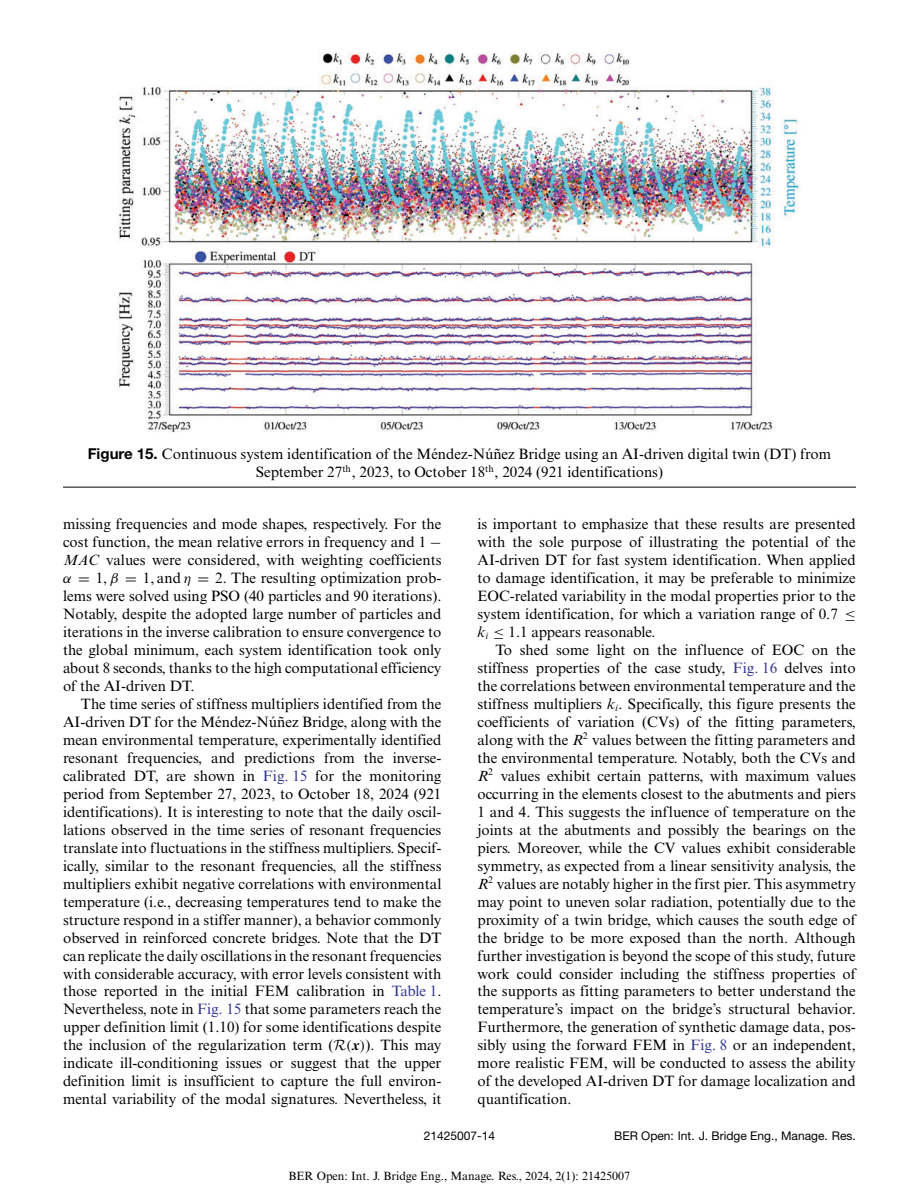
<style>
.page{position:relative;width:919px;height:1188px;background:#fff}
.page>*{position:absolute;margin:0;border:0;box-sizing:border-box;transform-origin:0 0}
.t1{font:15px/18px "Times New Roman MT Std";color:#000;text-align:justify}
.t2{font:12px "Times New Roman MT Std";color:#000}
.t3{font:12px "Helvetica Neue LT Std";color:#000}
.s1{font-family:"Helvetica Neue LT Std";font-weight:700}
.s2{font-family:"MTSYN"}
.s3{font-style:italic}
.s4{font-family:"MTMI"}
.s5{color:#2f348f}
.s6{font-family:"CMSY10"}
.s7{font-weight:700;font-style:italic}
</style>
<div class="page">
<img style="left:117px;top:52px;width:682px;height:381px">
<hr style="left:63px;top:487px;width:792px;height:1px;background:#000">
<p class="t1" style="left:88px;top:446px;width:744px;text-align:center"><span class="s1">Figure 15.</span> Continuous system identification of the Méndez-Núñez Bridge using an AI-driven digital twin (DT) from<br>September 27<sup>th</sup>, 2023, to October 18<sup>th</sup>, 2024 (921 identifications)</p>
<p class="t1" style="left:63px;top:517px;width:380px">missing frequencies and mode shapes, respectively. For the cost function, the mean relative errors in frequency and 1 <span class="s2">− </span><span class="s3">MAC</span> values were considered, with weighting coefficients <span class="s4">α</span> <span class="s2">=</span> 1, <span class="s4">β</span> <span class="s2">=</span> 1, and <span class="s4">η</span> <span class="s2">=</span> 2. The resulting optimization prob&shy;lems were solved using PSO (40 particles and 90 iterations).<br>Notably, despite the adopted large number of particles and iterations in the inverse calibration to ensure convergence to the global minimum, each system identification took only about 8 seconds, thanks to the high computational efficiency of the AI-driven DT.</p>
<p class="t1" style="left:63px;top:696px;width:380px;text-indent:18px">The time series of stiffness multipliers identified from the AI-driven DT for the Méndez-Núñez Bridge, along with the mean environmental temperature, experimentally identified resonant frequencies, and predictions from the inverse&shy;calibrated DT, are shown in <span class="s5">Fig. 15</span> for the monitoring period from September 27, 2023, to October 18, 2024 (921 identifications). It is interesting to note that the daily oscil&shy;lations observed in the time series of resonant frequencies translate into fluctuations in the stiffness multipliers. Specif&shy;ically, similar to the resonant frequencies, all the stiffness multipliers exhibit negative correlations with environmental temperature (i.e., decreasing temperatures tend to make the structure respond in a stiffer manner), a behavior commonly observed in reinforced concrete bridges. Note that the DT can replicate the daily oscillations in the resonant frequencies with considerable accuracy, with error levels consistent with those reported in the initial FEM calibration in <span class="s5">Table 1</span>.<br>Nevertheless, note in <span class="s5">Fig. 15</span> that some parameters reach the upper definition limit (1.10) for some identifications despite the inclusion of the regularization term (<span class="s6">R</span><span class="s4">(</span><span class="s7">x</span><span class="s4">)</span>). This may indicate ill-conditioning issues or suggest that the upper definition limit is insufficient to capture the full environ&shy;mental variability of the modal signatures. Nevertheless, it</p>
<p class="t1" style="left:477px;top:517px;width:380px">is important to emphasize that these results are presented with the sole purpose of illustrating the potential of the AI-driven DT for fast system identification. When applied to damage identification, it may be preferable to minimize EOC-related variability in the modal properties prior to the system identification, for which a variation range of 0.7 <span class="s2">≤ </span><span class="s3">k</span><sub>i</sub> <span class="s2">≤</span> 1.1 appears reasonable.</p>
<p class="t1" style="left:477px;top:642px;width:380px;text-indent:18px">To shed some light on the influence of EOC on the stiffness properties of the case study, <span class="s5">Fig. 16</span> delves into the correlations between environmental temperature and the stiffness multipliers <span class="s3">k</span><sub>i</sub>. Specifically, this figure presents the coefficients of variation (CVs) of the fitting parameters, along with the <span class="s3">R</span><sup>2</sup> values between the fitting parameters and the environmental temperature. Notably, both the CVs and <span class="s3">R</span><sup>2</sup> values exhibit certain patterns, with maximum values occurring in the elements closest to the abutments and piers 1 and 4. This suggests the influence of temperature on the joints at the abutments and possibly the bearings on the piers. Moreover, while the CV values exhibit considerable symmetry, as expected from a linear sensitivity analysis, the <span class="s3">R</span><sup>2</sup> values are notably higher in the first pier. This asymmetry may point to uneven solar radiation, potentially due to the proximity of a twin bridge, which causes the south edge of the bridge to be more exposed than the north. Although further investigation is beyond the scope of this study, future work could consider including the stiffness properties of the supports as fitting parameters to better understand the temperature’s impact on the bridge’s structural behavior.<br>Furthermore, the generation of synthetic damage data, pos&shy;sibly using the forward FEM in <span class="s5">Fig. 8</span> or an independent, more realistic FEM, will be conducted to assess the ability of the developed AI-driven DT for damage localization and quantification.</p>
<p class="t3" style="left:423px;top:1132px;width:73px">21425007-14</p>
<p class="t3" style="left:613px;top:1132px;width:243px">BER Open: Int. J. Bridge Eng., Manage. Res.</p>
<p class="t2" style="left:288px;top:1172px;width:343px">BER Open: Int. J. Bridge Eng., Manage. Res., 2024, 2(1): 21425007</p>
</div>
